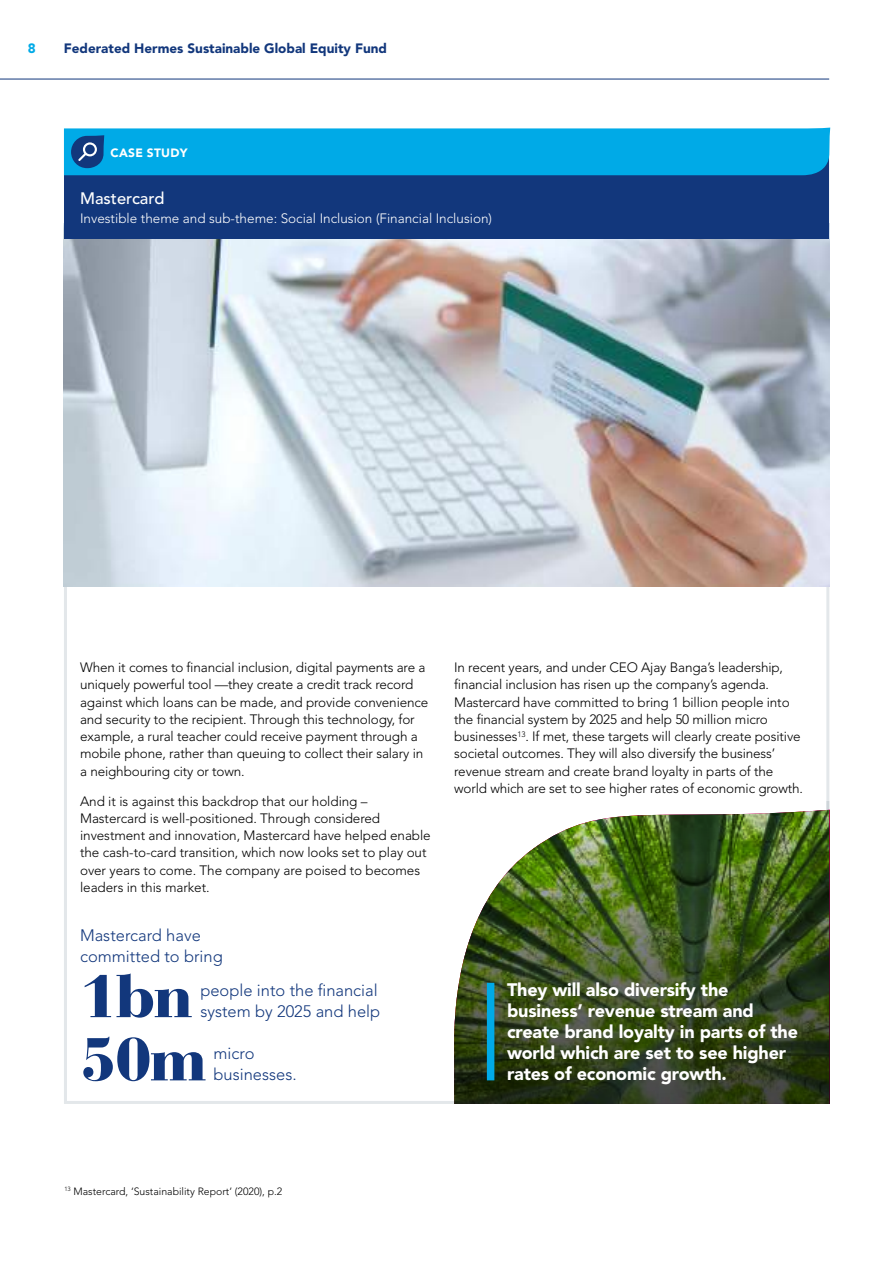
<style>
.page{position:relative;width:893px;height:1263px;background:#fff}
.page>*{position:absolute;margin:0;border:0;box-sizing:border-box;transform-origin:0 0}
.t1{font:900 60px/63.3px "Bauer Bodoni Std";letter-spacing:-.03em;color:#12377c}
.t2{font:900 18px/21px "Avenir LT Std";letter-spacing:-.01em;color:#fff}
.t3{font:300 16.5px/21px "Avenir LT Std";color:#12377c}
.t4{font:500 16.5px "Avenir LT Std";color:#fff}
.t5{font:300 13.5px/17.2px "Avenir LT Std";letter-spacing:-.01em;color:#000}
.t6{font:300 13.5px "Avenir LT Std";color:#fff}
.t7{font:900 13.5px "Avenir LT Std";color:#12377c}
.t8{font:900 13.5px "Avenir LT Std";color:#00aae7}
.t9{font:900 12px "Avenir LT Std";letter-spacing:.02em;color:#fff}
.t10{font:300 10.5px "Avenir LT Std";color:#000}
</style>
<div class="page">
<img style="left:454px;top:806px;width:375px;height:298px">
<img style="left:64px;top:239px;width:765px;height:347px">
<div style="left:64px;top:143px;width:765px;height:96px;background:#12377c"></div>
<div style="left:64px;top:128px;width:767px;height:47px;background:#00aae7"></div>
<div style="left:487px;top:983px;width:7px;height:97px;background:#00aae7"></div>
<hr style="left:0;top:79px;width:829px;height:1px;background:#12377c">
<p class="t8" style="left:28px;top:40px;width:9px">8</p>
<p class="t7" style="left:64px;top:40px;width:325px">Federated Hermes Sustainable Global Equity Fund</p>
<p class="t9" style="left:111px;top:146px;width:78px">CASE STUDY</p>
<p class="t4" style="left:80px;top:189px;width:86px">Mastercard</p>
<p class="t6" style="left:80px;top:210px;width:413px">Investible theme and sub-theme: Social Inclusion (Financial Inclusion)</p>
<p class="t5" style="left:80px;top:659px;width:350px">When it comes to financial inclusion, digital payments are a uniquely powerful tool —they create a credit track record against which loans can be made, and provide convenience and security to the recipient. Through this technology, for example, a rural teacher could receive payment through a mobile phone, rather than queuing to collect their salary in a neighbouring city or town.</p>
<p class="t5" style="left:80px;top:792px;width:352px">And it is against this backdrop that our holding – Mastercard is well-positioned. Through considered investment and innovation, Mastercard have helped enable the cash-to-card transition, which now looks set to play out over years to come. The company are poised to becomes leaders in this market.</p>
<p class="t3" style="left:80px;top:925px;width:144px">Mastercard have committed to bring</p>
<p class="t3" style="left:200px;top:980px;width:181px">people into the financial system by 2025 and help</p>
<p class="t3" style="left:214px;top:1043px;width:85px">micro businesses.</p>
<h1 class="t1" style="left:80px;top:965px;width:128px">1bn<br>50m</h1>
<p class="t5" style="left:454px;top:659px;width:350px">In recent years, and under CEO Ajay Banga’s leadership, financial inclusion has risen up the company’s agenda.<br>Mastercard have committed to bring 1 billion people into the financial system by 2025 and help 50 million micro businesses<sup>13</sup>. If met, these targets will clearly create positive societal outcomes. They will also diversify the business’ revenue stream and create brand loyalty in parts of the world which are set to see higher rates of economic growth.</p>
<h2 class="t2" style="left:507px;top:979px;width:292px">They will also diversify the business’ revenue stream and create brand loyalty in parts of the world which are set to see higher rates of economic growth.</h2>
<p class="t10" style="left:64px;top:1185px;width:219px"><sup>13</sup> Mastercard, ‘Sustainability Report’ (2020), p.2</p>
</div>
